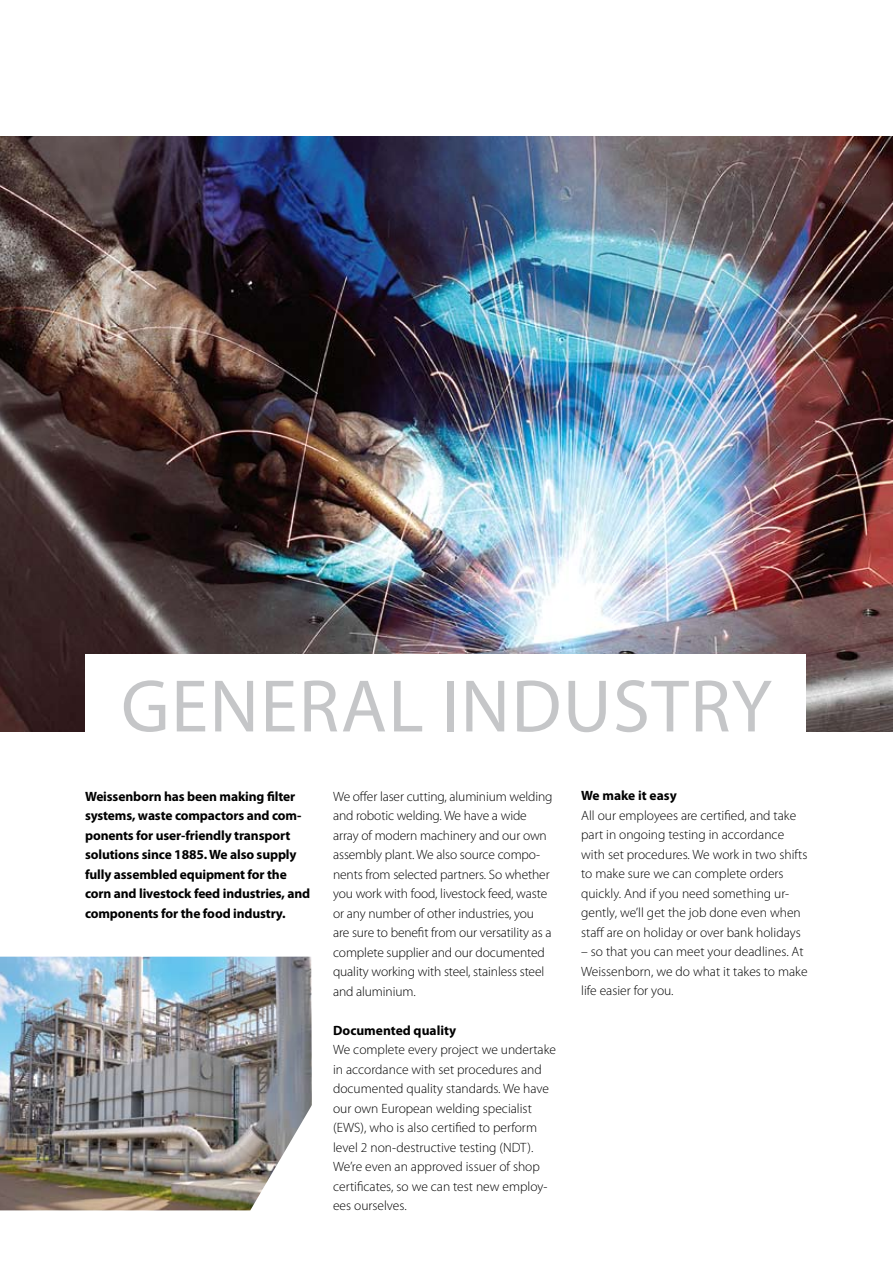
<style>
.page{position:relative;width:893px;height:1263px;background:#fff}
.page>*{position:absolute;margin:0;border:0;box-sizing:border-box;transform-origin:0 0}
.t1{font:75px "Myriad Pro";color:#c5c6c8}
.t2{font:300 13.5px/19.5px "Myriad Pro";color:#000}
.t3{font:700 13.5px/19.5px "Myriad Pro";letter-spacing:-.01em;color:#000}
</style>
<div class="page">
<img style="left:0;top:136px;width:893px;height:595px">
<div style="left:85px;top:654px;width:721px;height:99px;background:#fff"></div>
<img style="left:0;top:957px;width:312px;height:253px">
<h1 class="t1" style="left:121px;top:660px;width:92px">GENERAL</h1>
<h1 class="t1" style="left:441px;top:660px;width:42px">INDUSTRY</h1>
<p class="t3" style="left:85px;top:786px;width:227px">Weissenborn has been making filter systems, waste compactors and com&shy;ponents for user-friendly transport solutions since 1885. We also supply fully assembled equipment for the corn and livestock feed industries, and components for the food industry.</p>
<p class="t2" style="left:333px;top:786px;width:221px">We offer laser cutting, aluminium welding and robotic welding. We have a wide array of modern machinery and our own assembly plant. We also source compo&shy;nents from selected partners. So whether you work with food, livestock feed, waste or any number of other industries, you are sure to benefit from our versatility as a complete supplier and our documented quality working with steel, stainless steel and aluminium.</p>
<p class="t3" style="left:333px;top:1020px;width:125px">Documented quality</p>
<p class="t2" style="left:333px;top:1040px;width:225px">We complete every project we undertake in accordance with set procedures and documented quality standards. We have our own European welding specialist (EWS), who is also certified to perform level 2 non-destructive testing (NDT).<br>We’re even an approved issuer of shop certificates, so we can test new employ&shy;ees ourselves.</p>
<p class="t3" style="left:581px;top:786px;width:97px">We make it easy</p>
<p class="t2" style="left:581px;top:805px;width:228px">All our employees are certified, and take part in ongoing testing in accordance with set procedures. We work in two shifts to make sure we can complete orders quickly. And if you need something ur&shy;gently, we’ll get the job done even when staff are on holiday or over bank holidays</p>
<p class="t2" style="left:581px;top:942px;width:228px">– so that you can meet your deadlines. At<br>Weissenborn, we do what it takes to make life easier for you.</p>
</div>
